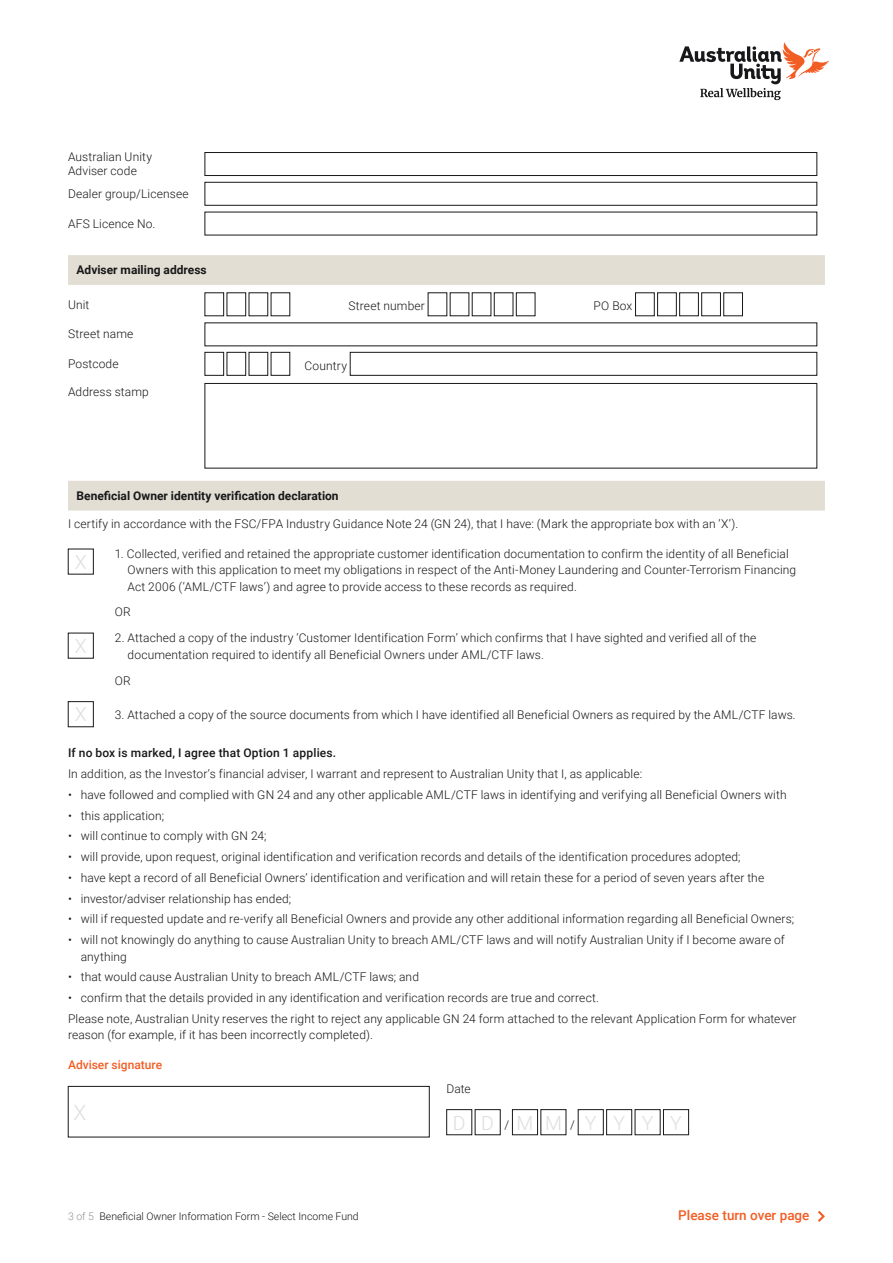
<style>
.page{position:relative;width:893px;height:1263px;background:#fff}
.page>*{position:absolute;margin:0;border:0;box-sizing:border-box;transform-origin:0 0}
.t1{font:300 21px "Roboto";color:#dfdedf}
.t2{font:300 19.5px "Roboto";letter-spacing:.86em;color:#dfdedf}
.t3{font:500 13.5px "Roboto";color:#f25d24}
.t4{font:300 12px/16.5px "Roboto";letter-spacing:.01em;color:#181719}
.t5{font:700 12px "Roboto";color:#181719}
.t6{font:500 12px "Roboto";letter-spacing:.015em;color:#181719}
.t7{font:500 12px "Roboto";color:#f25d24}
.t8{font:300 10.5px "Roboto";color:#181719}
.s1{font-size:12px;color:#181719}
.s2{color:#939193}
</style>
<div class="page">
<svg style="left:679px;top:42px;width:150px;height:58px"></svg>
<svg style="left:818px;top:1210px;width:7px;height:12px"></svg>
<svg style="left:68px;top:152px;width:757px;height:576px"></svg>
<svg style="left:68px;top:255px;width:757px;height:255px"></svg>
<div style="left:205px;top:152px;width:612px;height:24px;background:#fff;border:1px solid #181719"></div>
<div style="left:205px;top:182px;width:612px;height:23px;background:#fff;border:1px solid #181719"></div>
<div style="left:205px;top:212px;width:612px;height:23px;background:#fff"></div>
<div style="left:205px;top:293px;width:19px;height:23px;background:#fff;border:1px solid #181719"></div>
<div style="left:227px;top:293px;width:19px;height:23px;background:#fff;border:1px solid #181719"></div>
<div style="left:249px;top:293px;width:19px;height:23px;background:#fff"></div>
<div style="left:271px;top:293px;width:19px;height:23px;background:#fff"></div>
<div style="left:428px;top:293px;width:19px;height:23px;background:#fff"></div>
<div style="left:450px;top:293px;width:19px;height:23px;background:#fff"></div>
<div style="left:472px;top:293px;width:19px;height:23px;background:#fff"></div>
<div style="left:494px;top:293px;width:19px;height:23px;background:#fff;border:1px solid #181719"></div>
<div style="left:516px;top:293px;width:19px;height:23px;background:#fff;border:1px solid #181719"></div>
<div style="left:635px;top:293px;width:19px;height:23px;background:#fff;border:1px solid #181719"></div>
<div style="left:657px;top:293px;width:19px;height:23px;background:#fff;border:1px solid #181719"></div>
<div style="left:679px;top:293px;width:20px;height:23px;background:#fff;border:1px solid #181719"></div>
<div style="left:701px;top:293px;width:20px;height:23px;background:#fff;border:1px solid #181719"></div>
<div style="left:724px;top:293px;width:19px;height:23px;background:#fff;border:1px solid #181719"></div>
<div style="left:205px;top:323px;width:612px;height:23px;background:#fff"></div>
<div style="left:205px;top:352px;width:19px;height:23px;background:#fff;border:1px solid #181719"></div>
<div style="left:227px;top:352px;width:19px;height:23px;background:#fff;border:1px solid #181719"></div>
<div style="left:249px;top:352px;width:19px;height:23px;background:#fff"></div>
<div style="left:271px;top:352px;width:19px;height:23px;background:#fff"></div>
<div style="left:350px;top:352px;width:467px;height:23px;background:#fff;border:1px solid #181719"></div>
<div style="left:205px;top:383px;width:612px;height:85px;background:#fff;border:1px solid #181719"></div>
<div style="left:68px;top:701px;width:26px;height:26px;border:1px solid #181719"></div>
<div style="left:68px;top:1086px;width:361px;height:51px;border:1px solid #181719"></div>
<div style="left:446px;top:1109px;width:26px;height:26px;border:1px solid #181719"></div>
<div style="left:512px;top:1109px;width:26px;height:26px;border:1px solid #181719"></div>
<div style="left:606px;top:1109px;width:26px;height:26px;border:1px solid #181719"></div>
<div style="left:663px;top:1109px;width:26px;height:26px;border:1px solid #181719"></div>
<p class="t4" style="left:68px;top:149px;width:86px;line-height:14.4px">Australian Unity<br>Adviser code</p>
<p class="t4" style="left:68px;top:185px;width:122px">Dealer group/Licensee</p>
<p class="t4" style="left:68px;top:215px;width:89px">AFS Licence No.</p>
<p class="t5" style="left:77px;top:262px;width:132px">Adviser mailing address</p>
<p class="t4" style="left:68px;top:296px;width:23px">Unit</p>
<p class="t4" style="left:348px;top:297px;width:78px">Street number</p>
<p class="t4" style="left:594px;top:297px;width:40px">PO Box</p>
<p class="t4" style="left:68px;top:325px;width:67px">Street name</p>
<p class="t4" style="left:68px;top:355px;width:52px">Postcode</p>
<p class="t4" style="left:305px;top:357px;width:44px">Country</p>
<p class="t4" style="left:68px;top:383px;width:82px">Address stamp</p>
<p class="t5" style="left:77px;top:487px;width:264px">Beneficial Owner identity verification declaration</p>
<p class="t4" style="left:68px;top:515px;width:672px">I certify in accordance with the FSC/FPA Industry Guidance Note 24 (GN 24), that I have: (Mark the appropriate box with an ‘X’).</p>
<h2 class="t2" style="left:75px;top:548px;width:13px">X</h2>
<p class="t4" style="left:128px;top:545px;width:670px;text-indent:-13px">1. Collected, verified and retained the appropriate customer identification documentation to confirm the identity of all Beneficial<br>Owners with this application to meet my obligations in respect of the Anti-Money Laundering and Counter-Terrorism Financing<br>Act 2006 (‘AML/CTF laws’) and agree to provide access to these records as required.</p>
<p class="t4" style="left:115px;top:603px;width:17px">OR</p>
<h2 class="t2" style="left:75px;top:632px;width:13px">X</h2>
<p class="t4" style="left:128px;top:629px;width:630px;text-indent:-13px">2. Attached a copy of the industry ‘Customer Identification Form’ which confirms that I have sighted and verified all of the documentation required to identify all Beneficial Owners under AML/CTF laws.</p>
<p class="t4" style="left:115px;top:672px;width:17px">OR</p>
<h2 class="t2" style="left:75px;top:700px;width:13px">X</h2>
<p class="t4" style="left:115px;top:706px;width:682px">3. Attached a copy of the source documents from which I have identified all Beneficial Owners as required by the AML/CTF laws.</p>
<p class="t6" style="left:68px;top:744px;width:270px">If no box is marked, I agree that Option 1 applies.</p>
<p class="t4" style="left:68px;top:765px;width:576px">In addition, as the Investor’s financial adviser, I warrant and represent to Australian Unity that I, as applicable:</p>
<p class="t4" style="left:68px;top:786px;width:720px">• have followed and complied with GN 24 and any other applicable AML/CTF laws in identifying and verifying all Beneficial Owners with</p>
<p class="t4" style="left:68px;top:806px;width:98px">• this application;</p>
<p class="t4" style="left:68px;top:827px;width:200px">• will continue to comply with GN 24;</p>
<p class="t4" style="left:68px;top:848px;width:674px">• will provide, upon request, original identification and verification records and details of the identification procedures adopted;</p>
<p class="t4" style="left:68px;top:869px;width:698px">• have kept a record of all Beneficial Owners’ identification and verification and will retain these for a period of seven years after the</p>
<p class="t4" style="left:68px;top:889px;width:225px">• investor/adviser relationship has ended;</p>
<p class="t4" style="left:68px;top:910px;width:728px">• will if requested update and re-verify all Beneficial Owners and provide any other additional information regarding all Beneficial Owners;</p>
<p class="t4" style="left:81px;top:931px;width:705px;text-indent:-13px">• will not knowingly do anything to cause Australian Unity to breach AML/CTF laws and will notify Australian Unity if I become aware of anything</p>
<p class="t4" style="left:68px;top:968px;width:352px">• that would cause Australian Unity to breach AML/CTF laws; and</p>
<p class="t4" style="left:68px;top:987px;width:730px;line-height:20.7px">• confirm that the details provided in any identification and verification records are true and correct.<br>Please note, Australian Unity reserves the right to reject any applicable GN 24 form attached to the relevant Application Form for whatever</p>
<p class="t4" style="left:68px;top:1026px;width:306px">reason (for example, if it has been incorrectly completed).</p>
<p class="t7" style="left:68px;top:1057px;width:96px">Adviser signature</p>
<h1 class="t1" style="left:74px;top:1097px;width:14px">X</h1>
<p class="t4" style="left:446px;top:1080px;width:26px">Date</p>
<h2 class="t2" style="left:453px;top:1109px;width:230px">DD<span class="s1">/</span> MM<span class="s1">/</span> YYYY</h2>
<p class="t8" style="left:68px;top:1209px;width:292px"><span class="s2">3 of 5</span> Beneficial Owner Information Form - Select Income Fund</p>
<p class="t3" style="left:678px;top:1206px;width:133px">Please turn over page</p>
</div>
